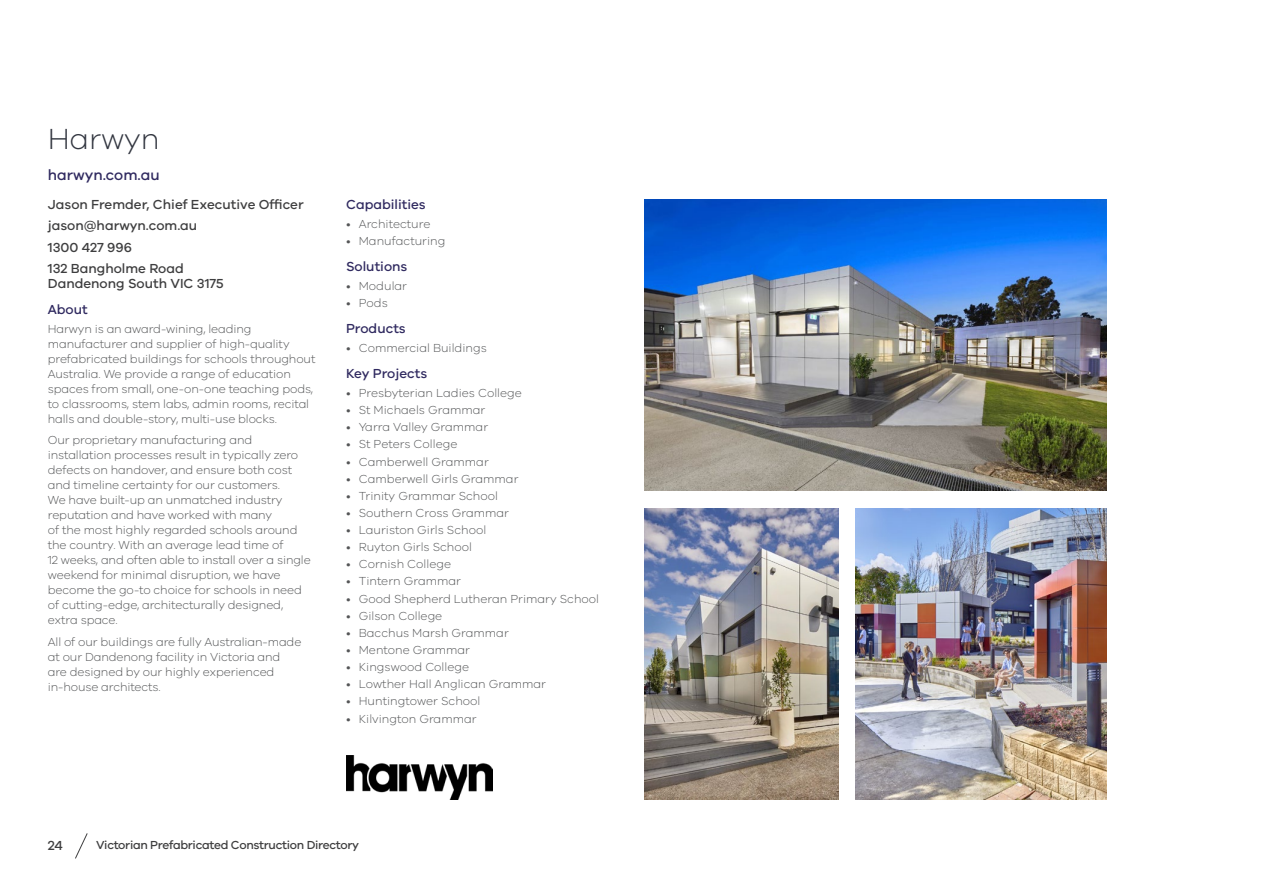
<style>
.page{position:relative;width:1263px;height:893px;background:#fff}
.page>*{position:absolute;margin:0;border:0;box-sizing:border-box;transform-origin:0 0}
.H1_no_toc{font:300 30px "VIC";color:#323640}
._02__Heading_2{font:500 15px "VIC";color:#302a60}
._06__Directory_contact{font:500 13.5px/15px "VIC";color:#3e3e3f}
._06__Directory_Heading{font:500 13.5px "VIC";color:#302a60}
._06__Directory_Text{font:300 12px/15px "VIC";letter-spacing:-.01em;color:#545557}
.t1{font:500 12px "VIC";letter-spacing:-.025em;color:#3e3e3f}
</style>
<div class="page">
<img style="left:856px;top:508px;width:250px;height:291px">
<img style="left:644px;top:200px;width:462px;height:291px">
<img style="left:644px;top:508px;width:194px;height:291px">
<img style="left:346px;top:756px;width:147px;height:43px">
<svg style="left:75px;top:833px;width:13px;height:26px"></svg>
<p class="H1_no_toc" style="left:48px;top:121px;width:113px">Harwyn</p>
<p class="_02__Heading_2" style="left:48px;top:166px;width:113px">harwyn.com.au</p>
<p class="_06__Directory_contact" style="left:48px;top:196px;width:257px">Jason Fremder, Chief Executive Officer</p>
<p class="_06__Directory_contact" style="left:48px;top:218px;width:151px">jason@harwyn.com.au</p>
<p class="_06__Directory_contact" style="left:48px;top:239px;width:86px">1300 427 996</p>
<p class="_06__Directory_contact" style="left:48px;top:261px;width:177px">132 Bangholme Road<br>Dandenong South VIC 3175</p>
<p class="_06__Directory_Heading" style="left:48px;top:301px;width:41px">About</p>
<p class="_06__Directory_Text" style="left:48px;top:321px;width:269px">Harwyn is an award‑wining, leading manufacturer and supplier of high‑quality prefabricated buildings for schools throughout Australia. We provide a range of education spaces from small, one‑on‑one teaching pods, to classrooms, stem labs, admin rooms, recital halls and double‑story, multi‑use blocks.</p>
<p class="_06__Directory_Text" style="left:48px;top:432px;width:264px">Our proprietary manufacturing and installation processes result in typically zero defects on handover, and ensure both cost and timeline certainty for our customers.<br>We have built‑up an unmatched industry reputation and have worked with many<br>of the most highly regarded schools around the country. With an average lead time of<br>12 weeks, and often able to install over a single weekend for minimal disruption, we have become the go‑to choice for schools in need of cutting‑edge, architecturally designed, extra space.</p>
<p class="_06__Directory_Text" style="left:48px;top:634px;width:255px">All of our buildings are fully Australian‑made at our Dandenong facility in Victoria and are designed by our highly experienced in‑house architects.</p>
<p class="_06__Directory_Heading" style="left:346px;top:196px;width:81px">Capabilities</p>
<p class="_06__Directory_Text" style="left:346px;top:216px;width:86px">• Architecture</p>
<p class="_06__Directory_Text" style="left:346px;top:233px;width:101px">• Manufacturing</p>
<p class="_06__Directory_Heading" style="left:346px;top:258px;width:63px">Solutions</p>
<p class="_06__Directory_Text" style="left:346px;top:278px;width:63px">• Modular</p>
<p class="_06__Directory_Text" style="left:346px;top:295px;width:43px">• Pods</p>
<p class="_06__Directory_Heading" style="left:346px;top:320px;width:61px">Products</p>
<p class="_06__Directory_Text" style="left:346px;top:340px;width:142px">• Commercial Buildings</p>
<p class="_06__Directory_Heading" style="left:346px;top:365px;width:83px">Key Projects</p>
<p class="_06__Directory_Text" style="left:346px;top:385px;width:177px">• Presbyterian Ladies College</p>
<p class="_06__Directory_Text" style="left:346px;top:402px;width:141px">• St Michaels Grammar</p>
<p class="_06__Directory_Text" style="left:346px;top:419px;width:144px">• Yarra Valley Grammar</p>
<p class="_06__Directory_Text" style="left:346px;top:436px;width:113px">• St Peters College</p>
<p class="_06__Directory_Text" style="left:346px;top:454px;width:144px">• Camberwell Grammar</p>
<p class="_06__Directory_Text" style="left:346px;top:471px;width:174px">• Camberwell Girls Grammar</p>
<p class="_06__Directory_Text" style="left:346px;top:488px;width:153px">• Trinity Grammar School</p>
<p class="_06__Directory_Text" style="left:346px;top:505px;width:164px">• Southern Cross Grammar</p>
<p class="_06__Directory_Text" style="left:346px;top:522px;width:142px">• Lauriston Girls School</p>
<p class="_06__Directory_Text" style="left:346px;top:539px;width:127px">• Ruyton Girls School</p>
<p class="_06__Directory_Text" style="left:346px;top:556px;width:107px">• Cornish College</p>
<p class="_06__Directory_Text" style="left:346px;top:573px;width:117px">• Tintern Grammar</p>
<p class="_06__Directory_Text" style="left:346px;top:591px;width:255px">• Good Shepherd Lutheran Primary School</p>
<p class="_06__Directory_Text" style="left:346px;top:608px;width:98px">• Gilson College</p>
<p class="_06__Directory_Text" style="left:346px;top:625px;width:164px">• Bacchus Marsh Grammar</p>
<p class="_06__Directory_Text" style="left:346px;top:642px;width:126px">• Mentone Grammar</p>
<p class="_06__Directory_Text" style="left:346px;top:659px;width:125px">• Kingswood College</p>
<p class="_06__Directory_Text" style="left:346px;top:676px;width:202px">• Lowther Hall Anglican Grammar</p>
<p class="_06__Directory_Text" style="left:346px;top:693px;width:136px">• Huntingtower School</p>
<p class="_06__Directory_Text" style="left:346px;top:710px;width:132px">• Kilvington Grammar</p>
<p class="_06__Directory_contact" style="left:48px;top:837px;width:16px">24</p>
<p class="t1" style="left:96px;top:838px;width:264px">Victorian Prefabricated Construction Directory</p>
</div>
